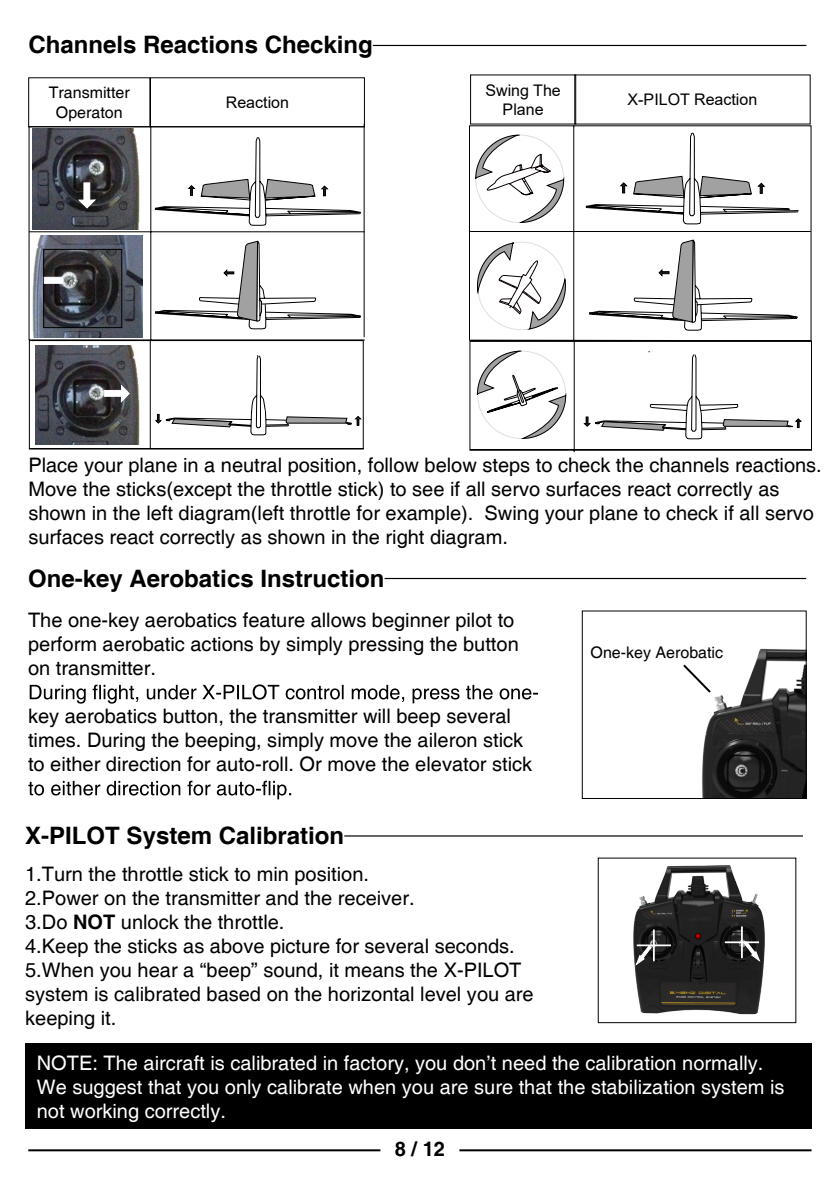
<style>
.page{position:relative;width:840px;height:1191px;background:#fff}
.page>*{position:absolute;margin:0;border:0;box-sizing:border-box;transform-origin:0 0}
.t1{font:700 24px "Helvetica";color:#000}
.t2{font:20px/24px "Helvetica";color:#000}
.t3{font:20px/24px "Helvetica";color:#fff}
.t4{font:700 20px "Helvetica";color:#000}
.t5{font:16px/19.2px "Arial";color:#000;text-align:center}
.t6{font:16px/19.2px "Helvetica";color:#000;text-align:center}
.s1{font-weight:700}
</style>
<div class="page">
<hr style="left:28px;top:1149px;width:352px;height:2px;background:#000">
<hr style="left:459px;top:1149px;width:352px;height:2px;background:#000">
<svg style="left:469px;top:125px;width:342px;height:215px"></svg>
<svg style="left:585px;top:132px;width:213px;height:93px"></svg>
<svg style="left:588px;top:239px;width:209px;height:92px"></svg>
<svg style="left:473px;top:134px;width:95px;height:199px"></svg>
<svg style="left:28px;top:126px;width:337px;height:215px"></svg>
<div style="left:28px;top:77px;width:122px;height:50px;border:1px solid #000"></div>
<div style="left:150px;top:77px;width:214px;height:50px;border:1px solid #000"></div>
<svg style="left:32px;top:128px;width:329px;height:101px"></svg>
<hr style="left:363px;top:124px;width:1px;height:213px;background:#000">
<img style="left:702px;top:648px;width:102px;height:148px">
<div style="left:581px;top:610px;width:225px;height:188px;border:1px solid #000"></div>
<hr style="left:384px;top:578px;width:421px;height:1px;background:#000">
<svg style="left:30px;top:684px;width:507px;height:19px"></svg>
<svg style="left:28px;top:780px;width:263px;height:19px"></svg>
<svg style="left:683px;top:662px;width:29px;height:33px"></svg>
<svg style="left:28px;top:236px;width:336px;height:213px"></svg>
<svg style="left:469px;top:340px;width:343px;height:113px"></svg>
<hr style="left:372px;top:45px;width:434px;height:1px;background:#000">
<img style="left:633px;top:865px;width:132px;height:150px">
<hr style="left:344px;top:835px;width:458px;height:1px;background:#000">
<svg style="left:635px;top:945px;width:16px;height:20px"></svg>
<svg style="left:743px;top:941px;width:16px;height:20px"></svg>
<hr style="left:636px;top:944px;width:34px;height:2px;background:#fff">
<hr style="left:652px;top:929px;width:2px;height:32px;background:#fff">
<hr style="left:724px;top:941px;width:34px;height:2px;background:#fff">
<hr style="left:740px;top:926px;width:2px;height:32px;background:#fff">
<div style="left:25px;top:1043px;width:786px;height:85px;background:#000"></div>
<p class="t1" style="left:28px;top:30px;width:346px">Channels Reactions Checking</p>
<p class="t6" style="left:49px;top:84px;width:82px">Transmitter<br>Operaton</p>
<p class="t5" style="left:226px;top:93px;width:65px">Reaction</p>
<p class="t5" style="left:485px;top:80px;width:77px">Swing The<br>Plane</p>
<p class="t5" style="left:627px;top:90px;width:131px">X-PILOT Reaction</p>
<p class="t2" style="left:28px;top:454px;width:794px">Place your plane in a neutral position, follow below steps to check the channels reactions.<br>Move the sticks(except the throttle stick) to see if all servo surfaces react correctly as shown in the left diagram(left throttle for example). Swing your plane to check if all servo surfaces react correctly as shown in the right diagram.</p>
<p class="t1" style="left:28px;top:563px;width:358px">One-key Aerobatics Instruction</p>
<p class="t2" style="left:28px;top:609px;width:492px">The one-key aerobatics feature allows beginner pilot to perform aerobatic actions by simply pressing the button on transmitter.</p>
<p class="t2" style="left:28px;top:705px;width:505px">key aerobatics button, the transmitter will beep several times. During the beeping, simply move the aileron stick to either direction for auto-roll. Or move the elevator stick</p>
<p class="t6" style="left:590px;top:643px;width:134px">One-key Aerobatic</p>
<p class="t1" style="left:25px;top:821px;width:320px">X-PILOT System Calibration</p>
<p class="t2" style="left:25px;top:862px;width:509px">1.Turn the throttle stick to min position.<br>2.Power on the transmitter and the receiver.<br>3.Do <span class="s1">NOT</span> unlock the throttle.<br>4.Keep the sticks as above picture for several seconds.<br>5.When you hear a “beep” sound, it means the X-PILOT system is calibrated based on the horizontal level you are keeping it.</p>
<p class="t3" style="left:37px;top:1051px;width:748px">NOTE: The aircraft is calibrated in factory, you don’t need the calibration normally.<br>We suggest that you only calibrate when you are sure that the stabilization system is not working correctly.</p>
<p class="t4" style="left:395px;top:1136px;width:52px">8 / 12</p>
</div>
